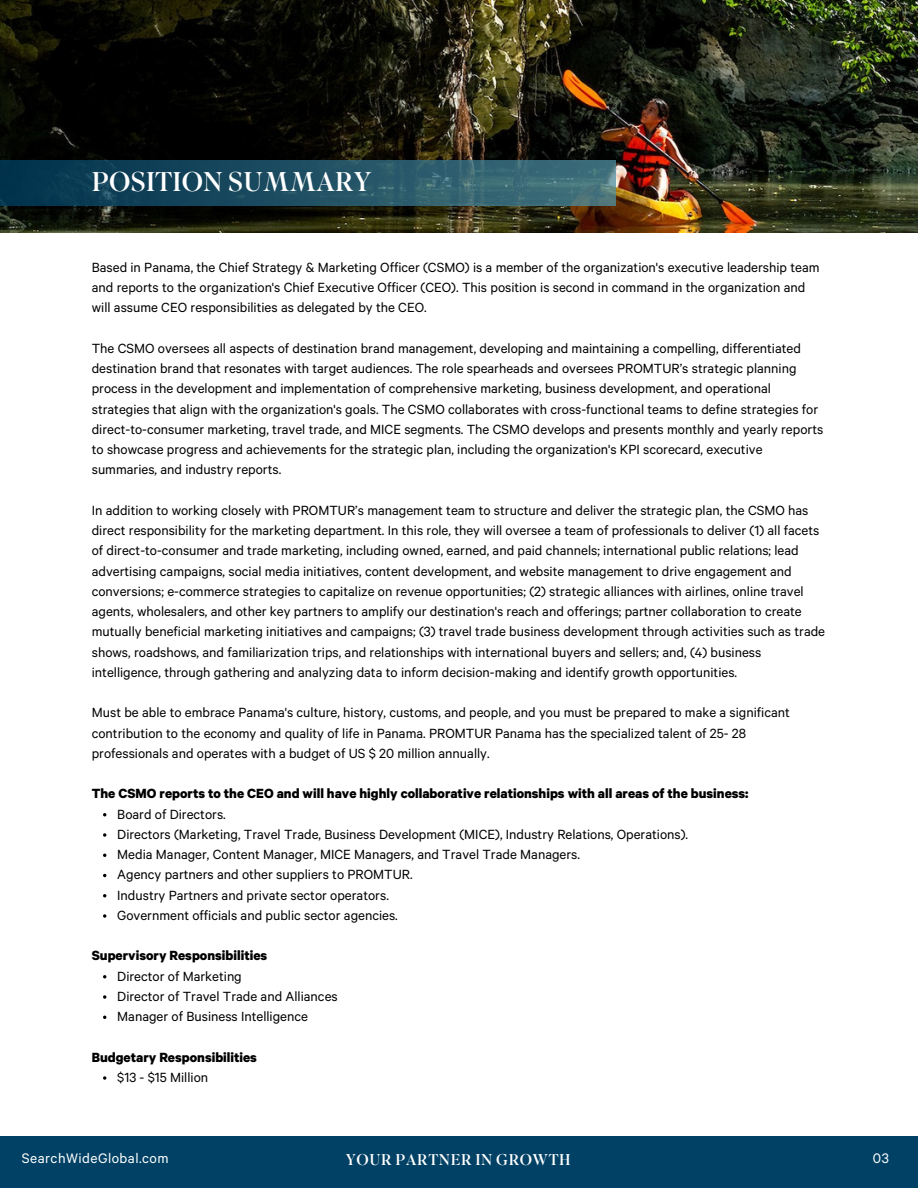
<style>
.page{position:relative;width:918px;height:1188px;background:#fff}
.page>*{position:absolute;margin:0;border:0;box-sizing:border-box;transform-origin:0 0}
.t1{font:27px "Superior Title";color:#fff}
.t2{font:15.6px "Calibre";letter-spacing:.03em;color:#fff}
.t3{font:15.6px "Superior Title";letter-spacing:.03em;color:#fff}
.t4{font:15px/20.2px "Calibre";color:#000}
.t5{font:700 15px "Calibre";color:#000}
</style>
<div class="page">
<img style="left:0;top:0;width:918px;height:232px">
<div style="left:0;top:1136px;width:918px;height:52px;background:#004165"></div>
<svg style="left:1px;top:160px;width:614px;height:45px;background:#225264"></svg>
<svg style="left:103px;top:833px;width:3px;height:4px"></svg>
<svg style="left:103px;top:914px;width:3px;height:4px"></svg>
<svg style="left:103px;top:995px;width:3px;height:4px"></svg>
<svg style="left:103px;top:1076px;width:3px;height:4px"></svg>
<p class="t1" style="left:92px;top:165px;width:281px">POSITION SUMMARY</p>
<p class="t4" style="left:92px;top:258px;width:729px">Based in Panama, the Chief Strategy &amp; Marketing Officer (CSMO) is a member of the organization's executive leadership team and reports to the organization's Chief Executive Officer (CEO). This position is second in command in the organization and will assume CEO responsibilities as delegated by the CEO.</p>
<p class="t4" style="left:92px;top:339px;width:733px">The CSMO oversees all aspects of destination brand management, developing and maintaining a compelling, differentiated destination brand that resonates with target audiences. The role spearheads and oversees PROMTUR’s strategic planning process in the development and implementation of comprehensive marketing, business development, and operational strategies that align with the organization's goals. The CSMO collaborates with cross-functional teams to define strategies for direct-to-consumer marketing, travel trade, and MICE segments. The CSMO develops and presents monthly and yearly reports to showcase progress and achievements for the strategic plan, including the organization's KPI scorecard, executive summaries, and industry reports.</p>
<p class="t4" style="left:92px;top:501px;width:735px">In addition to working closely with PROMTUR’s management team to structure and deliver the strategic plan, the CSMO has direct responsibility for the marketing department. In this role, they will oversee a team of professionals to deliver (1) all facets of direct-to-consumer and trade marketing, including owned, earned, and paid channels; international public relations; lead advertising campaigns, social media initiatives, content development, and website management to drive engagement and conversions; e-commerce strategies to capitalize on revenue opportunities; (2) strategic alliances with airlines, online travel agents, wholesalers, and other key partners to amplify our destination's reach and offerings; partner collaboration to create mutually beneficial marketing initiatives and campaigns; (3) travel trade business development through activities such as trade shows, roadshows, and familiarization trips, and relationships with international buyers and sellers; and, (4) business intelligence, through gathering and analyzing data to inform decision-making and identify growth opportunities.</p>
<p class="t4" style="left:92px;top:704px;width:700px">Must be able to embrace Panama's culture, history, customs, and people, and you must be prepared to make a significant contribution to the economy and quality of life in Panama. PROMTUR Panama has the specialized talent of 25- 28 professionals and operates with a budget of US $ 20 million annually.</p>
<p class="t5" style="left:92px;top:787px;width:658px">The CSMO reports to the CEO and will have highly collaborative relationships with all areas of the business:</p>
<p class="t4" style="left:117px;top:805px;width:110px">Board of Directors.</p>
<p class="t4" style="left:117px;top:825px;width:572px">Directors (Marketing, Travel Trade, Business Development (MICE), Industry Relations, Operations).</p>
<p class="t4" style="left:117px;top:845px;width:464px">Media Manager, Content Manager, MICE Managers, and Travel Trade Managers.</p>
<p class="t4" style="left:117px;top:866px;width:297px">Agency partners and other suppliers to PROMTUR.</p>
<p class="t4" style="left:117px;top:886px;width:273px">Industry Partners and private sector operators.</p>
<p class="t4" style="left:117px;top:906px;width:282px">Government officials and public sector agencies.</p>
<p class="t5" style="left:92px;top:949px;width:177px">Supervisory Responsibilities</p>
<p class="t4" style="left:117px;top:967px;width:126px">Director of Marketing</p>
<p class="t4" style="left:117px;top:987px;width:222px">Director of Travel Trade and Alliances</p>
<p class="t4" style="left:117px;top:1007px;width:192px">Manager of Business Intelligence</p>
<p class="t5" style="left:92px;top:1050px;width:167px">Budgetary Responsibilities</p>
<p class="t4" style="left:117px;top:1068px;width:92px">$13 - $15 Million</p>
<p class="t2" style="left:22px;top:1151px;width:148px">SearchWideGlobal.com</p>
<p class="t3" style="left:346px;top:1150px;width:226px">YOUR PARTNER IN GROWTH</p>
<p class="t2" style="left:873px;top:1151px;width:17px">03</p>
</div>
